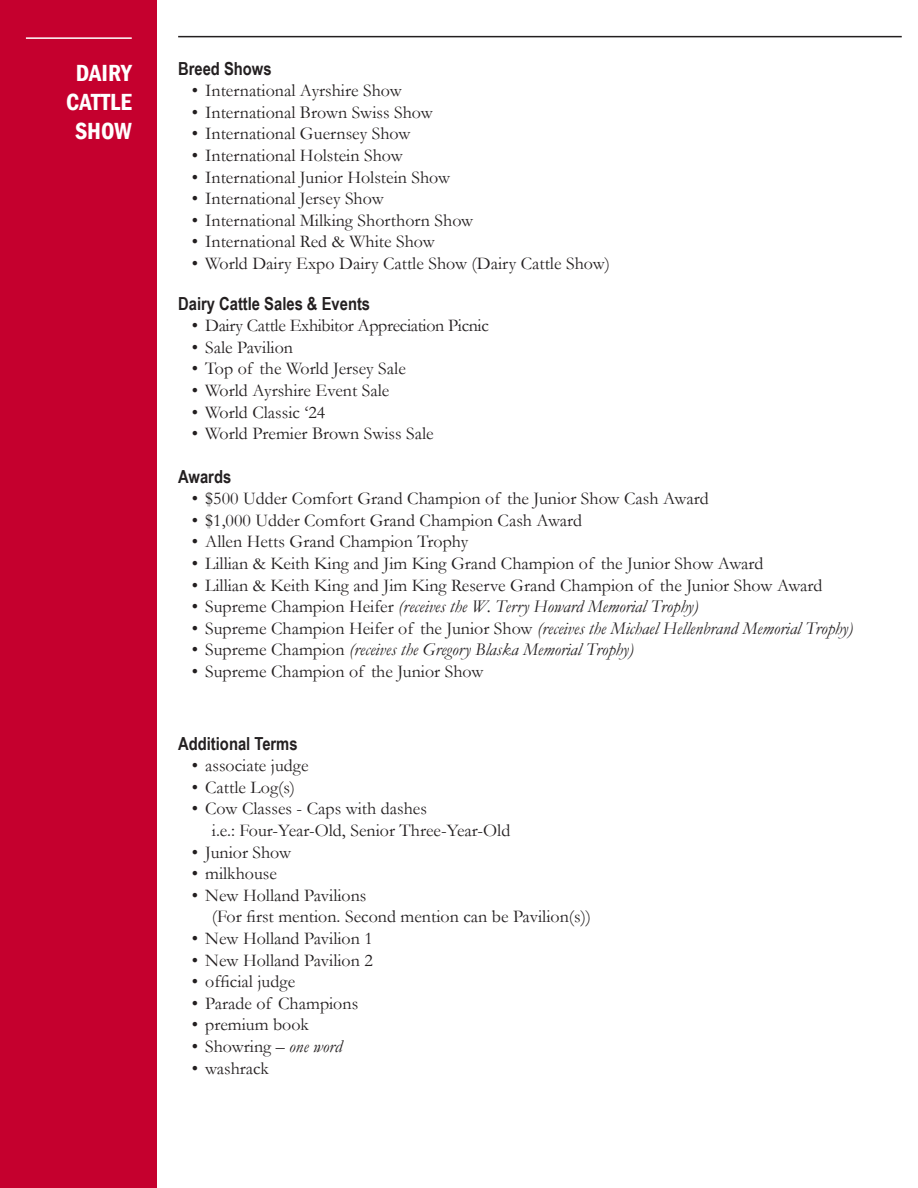
<style>
.page{position:relative;width:918px;height:1188px;background:#fff}
.page>*{position:absolute;margin:0;border:0;box-sizing:border-box;transform-origin:0 0}
.t1{font:600 condensed 24px/28.8px "Franklin Gothic";color:#fff;text-align:center}
.t2{font:18px/21.6px "Garamond";color:#231f20}
.t3{font:italic 18px "Garamond";color:#231f20}
.Paragraph_Style_1{font:700 18px "Arial Narrow";color:#231f20}
.t4{font:18px "Garamond";letter-spacing:-.02em;color:#231f20}
.s1{font-style:normal}
.s2{font-style:italic}
</style>
<div class="page">
<div style="left:0;top:0;width:157px;height:1188px;background:#c5002e"></div>
<hr style="left:26px;top:37px;width:106px;height:2px;background:#fff">
<hr style="left:178px;top:36px;width:724px;height:1px;background:#231f20">
<p class="t1" style="left:66px;top:58px;width:67px">DAIRY<br>CATTLE<br>SHOW</p>
<p class="Paragraph_Style_1" style="left:178px;top:55px;width:95px">Breed Shows</p>
<p class="t2" style="left:192px;top:79px;width:212px">• International Ayrshire Show</p>
<p class="t2" style="left:192px;top:101px;width:243px">• International Brown Swiss Show</p>
<p class="t2" style="left:192px;top:122px;width:220px">• International Guernsey Show</p>
<p class="t2" style="left:192px;top:144px;width:213px">• International Holstein Show</p>
<p class="t2" style="left:192px;top:166px;width:260px">• International Junior Holstein Show</p>
<p class="t2" style="left:192px;top:187px;width:194px">• International Jersey Show</p>
<p class="t2" style="left:192px;top:209px;width:283px">• International Milking Shorthorn Show</p>
<p class="t2" style="left:192px;top:230px;width:245px">• International Red &amp; White Show</p>
<p class="t2" style="left:192px;top:252px;width:420px">• World Dairy Expo Dairy Cattle Show (Dairy Cattle Show)</p>
<p class="Paragraph_Style_1" style="left:178px;top:290px;width:193px">Dairy Cattle Sales &amp; Events</p>
<p class="t4" style="left:192px;top:313px;width:299px">• Dairy Cattle Exhibitor Appreciation Picnic</p>
<p class="t2" style="left:192px;top:336px;width:103px">• Sale Pavilion</p>
<p class="t2" style="left:192px;top:357px;width:216px">• Top of the World Jersey Sale</p>
<p class="t2" style="left:192px;top:379px;width:199px">• World Ayrshire Event Sale</p>
<p class="t2" style="left:192px;top:401px;width:135px">• World Classic ‘24</p>
<p class="t2" style="left:192px;top:422px;width:244px">• World Premier Brown Swiss Sale</p>
<p class="Paragraph_Style_1" style="left:178px;top:463px;width:55px">Awards</p>
<p class="t2" style="left:192px;top:487px;width:519px">• $500 Udder Comfort Grand Champion of the Junior Show Cash Award</p>
<p class="t2" style="left:192px;top:509px;width:392px">• $1,000 Udder Comfort Grand Champion Cash Award</p>
<p class="t2" style="left:192px;top:531px;width:278px">• Allen Hetts Grand Champion Trophy</p>
<p class="t2" style="left:192px;top:552px;width:573px">• Lillian &amp; Keith King and Jim King Grand Champion of the Junior Show Award</p>
<p class="t2" style="left:192px;top:574px;width:632px">• Lillian &amp; Keith King and Jim King Reserve Grand Champion of the Junior Show Award</p>
<p class="t3" style="left:192px;top:594px;width:508px"><span class="s1">• Supreme Champion Heifer</span> (receives the W. Terry Howard Memorial Trophy)</p>
<p class="t3" style="left:192px;top:616px;width:663px"><span class="s1">• Supreme Champion Heifer of the Junior Show</span> (receives the Michael Hellenbrand Memorial Trophy)</p>
<p class="t3" style="left:192px;top:638px;width:444px"><span class="s1">• Supreme Champion</span> (receives the Gregory Blaska Memorial Trophy)</p>
<p class="t2" style="left:192px;top:660px;width:293px">• Supreme Champion of the Junior Show</p>
<p class="Paragraph_Style_1" style="left:178px;top:730px;width:121px">Additional Terms</p>
<p class="t2" style="left:192px;top:754px;width:119px">• associate judge</p>
<p class="t2" style="left:192px;top:776px;width:105px">• Cattle Log(s)</p>
<p class="t2" style="left:212px;top:797px;width:300px;text-indent:-20px">• Cow Classes - Caps with dashes<br>i.e.: Four-Year-Old, Senior Three-Year-Old</p>
<p class="t2" style="left:192px;top:841px;width:101px">• Junior Show</p>
<p class="t2" style="left:192px;top:862px;width:87px">• milkhouse</p>
<p class="t2" style="left:212px;top:884px;width:381px;text-indent:-20px">• New Holland Pavilions<br>(For first mention. Second mention can be Pavilion(s))</p>
<p class="t2" style="left:192px;top:927px;width:183px">• New Holland Pavilion 1</p>
<p class="t2" style="left:192px;top:949px;width:183px">• New Holland Pavilion 2</p>
<p class="t2" style="left:192px;top:970px;width:105px">• official judge</p>
<p class="t2" style="left:192px;top:992px;width:168px">• Parade of Champions</p>
<p class="t2" style="left:192px;top:1013px;width:119px">• premium book</p>
<p class="t2" style="left:192px;top:1035px;width:152px">• Showring – <span class="s2">one word</span></p>
<p class="t2" style="left:192px;top:1057px;width:79px">• washrack</p>
</div>
